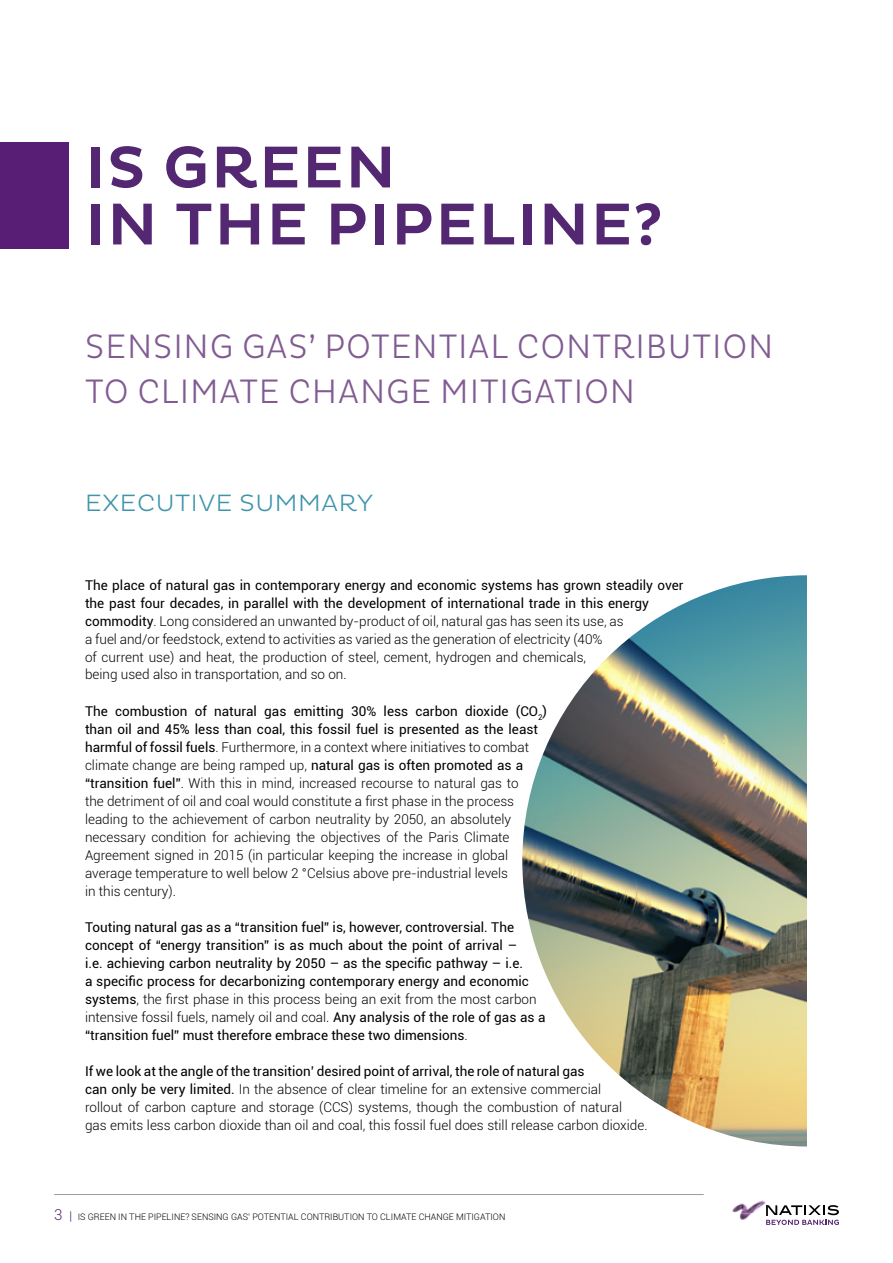
<style>
.page{position:relative;width:893px;height:1263px;background:#fff}
.page>*{position:absolute;margin:0;border:0;box-sizing:border-box;transform-origin:0 0}
.t1{font:500 60px/57px "Pluto";letter-spacing:.025em;color:#532771}
.t2{font:300 34.5px/45px "Pluto Cond";letter-spacing:.025em;color:#815b92}
.t3{font:300 24px "Pluto";letter-spacing:.025em;color:#3d95ab}
.t4{font:300 13.5px/18px "Roboto";color:#000}
.t5{font:13.5px/18px "Roboto";color:#000}
.t6{font:300 9px "Roboto";color:#000}
.s1{font-weight:400}
.s2{font-weight:300}
.s3{font-size:15px;color:#532771}
.s4{font-size:12px;color:#532771}
</style>
<div class="page">
<img style="left:732px;top:1200px;width:34px;height:20px">
<svg style="left:766px;top:1205px;width:73px;height:20px"></svg>
<hr style="left:54px;top:1194px;width:650px;height:1px;background:#9d9d9c">
<div style="left:0;top:142px;width:68px;height:106px;background:#581d74"></div>
<img style="left:522px;top:575px;width:285px;height:571px">
<h1 class="t1" style="left:85px;top:140px;width:579px">IS GREEN<br>IN THE PIPELINE?</h1>
<h2 class="t2" style="left:85px;top:325px;width:690px">SENSING GAS’ POTENTIAL CONTRIBUTION<br>TO CLIMATE CHANGE MITIGATION</h2>
<h3 class="t3" style="left:85px;top:490px;width:289px">EXECUTIVE SUMMARY</h3>
<p class="t4" style="left:85px;top:575px;width:600px"><span class="s1">The place of natural gas in contemporary energy and economic systems has grown steadily over the past four decades, in parallel with the development of international trade in this energy commodity</span>. Long considered an unwanted by-product of oil, natural gas has seen its use, as<br>a fuel and/or feedstock, extend to activities as varied as the generation of electricity (40%<br>of current use) and heat, the production of steel, cement, hydrogen and chemicals,<br>being used also in transportation, and so on.</p>
<p class="t4" style="left:85px;top:701px;width:463px"><span class="s1">The combustion of natural gas emitting 30% less carbon dioxide (CO</span><sub>2</sub><span class="s1">) than oil and 45% less than coal, this fossil fuel is presented as the least harmful of fossil fuels</span>. Furthermore, in a context where initiatives to combat climate change are being ramped up, <span class="s1">natural gas is often promoted as a “transition fuel”</span>. With this in mind, increased recourse to natural gas to<br>the detriment of oil and coal would constitute a first phase in the process leading to the achievement of carbon neutrality by 2050, an absolutely necessary condition for achieving the objectives of the Paris Climate Agreement signed in 2015 (in particular keeping the increase in global average temperature to well below 2 °Celsius above pre-industrial levels<br>in this century).</p>
<p class="t5" style="left:85px;top:917px;width:462px">Touting natural gas as a “transition fuel” is, however, controversial. The concept of “energy transition” is as much about the point of arrival –<br>i.e. achieving carbon neutrality by 2050 – as the specific pathway – i.e.<br>a specific process for decarbonizing contemporary energy and economic systems<span class="s2">, the first phase in this process being an exit from the most carbon intensive fossil fuels, namely oil and coal.</span> Any analysis of the role of gas as a “transition fuel” must therefore embrace these two dimensions<span class="s2">.</span></p>
<p class="t4" style="left:85px;top:1061px;width:564px"><span class="s1">If we look at the angle of the transition’ desired point of arrival, the role of natural gas<br>can only be very limited.</span> In the absence of clear timeline for an extensive commercial<br>rollout of carbon capture and storage (CCS) systems, though the combustion of natural<br>gas emits less carbon dioxide than oil and coal, this fossil fuel does still release carbon dioxide.</p>
<p class="t6" style="left:54px;top:1211px;width:453px"><span class="s3">3</span> <span class="s4">|</span> IS GREEN IN THE PIPELINE? SENSING GAS’ POTENTIAL CONTRIBUTION TO CLIMATE CHANGE MITIGATION</p>
</div>
